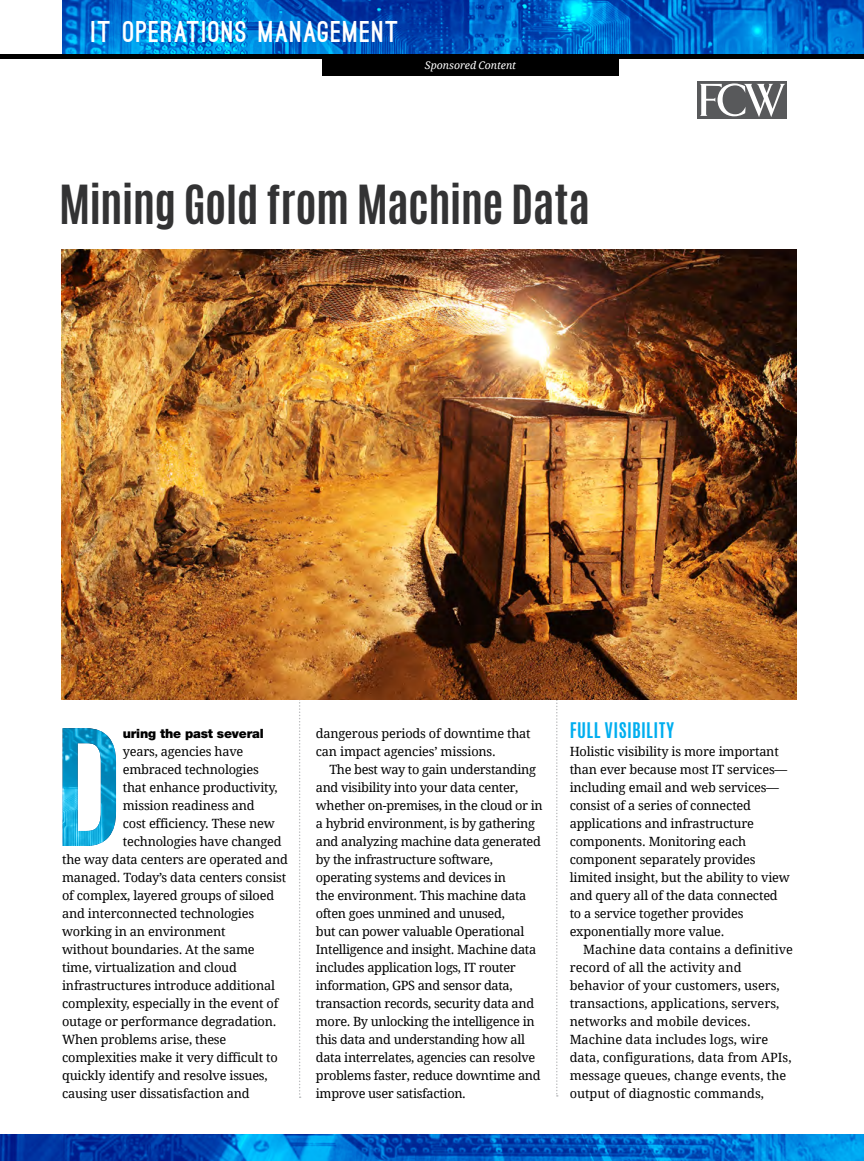
<style>
.page{position:relative;width:864px;height:1161px;background:#fff}
.page>*{position:absolute;margin:0;border:0;box-sizing:border-box;transform-origin:0 0}
._36_Head_Titling{font:700 45px "Antonio";letter-spacing:-.015em;color:#333334}
.t1{font:900 28.5px "Ostrich Sans";letter-spacing:.05em;color:#fff}
.Subhead{font:700 18px "Antonio";letter-spacing:.025em;color:#00aeef}
.Body_Copy_No_Indent{font:12.75px/18px "Droid Serif";letter-spacing:-.015em;color:#000}
.Body_Copy{font:12.75px/18px "Droid Serif";letter-spacing:-.025em;color:#000}
.Body_Copy-2{font:12.75px/18px "Droid Serif";color:#000}
.Body_Copy_No_Indent-2{font:900 12.75px "Helvetica Neue LT Std";letter-spacing:-.015em;color:#000}
.t2{font:italic 10.5px "Droid Serif";color:#fff}
</style>
<div class="page">
<div style="left:698px;top:81px;width:89px;height:37px;background:#58595b"></div>
<svg style="left:700px;top:83px;width:85px;height:34px"></svg>
<svg style="left:299px;top:699px;width:2px;height:399px"></svg>
<svg style="left:556px;top:699px;width:2px;height:398px"></svg>
<img style="left:62px;top:0;width:802px;height:54px">
<hr style="left:0;top:54px;width:864px;height:4px;background:#000">
<div style="left:322px;top:57px;width:297px;height:19px;background:#000"></div>
<img style="left:0;top:1134px;width:864px;height:27px">
<img style="left:62px;top:250px;width:734px;height:449px">
<svg style="left:63px;top:728px;width:53px;height:118px"></svg>
<p class="t1" style="left:91px;top:21px;width:310px">IT OPERATIONS MANAGEMENT</p>
<p class="t2" style="left:425px;top:58px;width:93px">Sponsored Content</p>
<p class="_36_Head_Titling" style="left:59px;top:170px;width:532px">Mining Gold from Machine Data</p>
<p class="Body_Copy_No_Indent-2" style="left:123px;top:726px;width:142px">uring the past several</p>
<p class="Body_Copy_No_Indent" style="left:123px;top:743px;width:122px">years, agencies have</p>
<p class="Body_Copy_No_Indent" style="left:123px;top:761px;width:138px">embraced technologies</p>
<p class="Body_Copy_No_Indent" style="left:123px;top:779px;width:156px">that enhance productivity,</p>
<p class="Body_Copy_No_Indent" style="left:123px;top:797px;width:133px">mission readiness and</p>
<p class="Body_Copy_No_Indent" style="left:123px;top:815px;width:154px">cost efficiency. These new</p>
<p class="Body_Copy_No_Indent" style="left:123px;top:833px;width:160px">technologies have changed</p>
<p class="Body_Copy_No_Indent" style="left:62px;top:851px;width:227px">the way data centers are operated and</p>
<p class="Body_Copy_No_Indent" style="left:62px;top:869px;width:226px">managed. Today’s data centers consist</p>
<p class="Body_Copy_No_Indent" style="left:62px;top:887px;width:214px">of complex, layered groups of siloed</p>
<p class="Body_Copy_No_Indent" style="left:62px;top:905px;width:194px">and interconnected technologies</p>
<p class="Body_Copy_No_Indent" style="left:62px;top:923px;width:165px">working in an environment</p>
<p class="Body_Copy_No_Indent" style="left:62px;top:941px;width:194px">without boundaries. At the same</p>
<p class="Body_Copy_No_Indent" style="left:62px;top:959px;width:176px">time, virtualization and cloud</p>
<p class="Body_Copy_No_Indent" style="left:62px;top:977px;width:215px">infrastructures introduce additional</p>
<p class="Body_Copy_No_Indent" style="left:62px;top:995px;width:218px">complexity, especially in the event of</p>
<p class="Body_Copy_No_Indent" style="left:62px;top:1013px;width:216px">outage or performance degradation.</p>
<p class="Body_Copy_No_Indent" style="left:62px;top:1031px;width:166px">When problems arise, these</p>
<p class="Body_Copy_No_Indent" style="left:62px;top:1049px;width:217px">complexities make it very difficult to</p>
<p class="Body_Copy_No_Indent" style="left:62px;top:1067px;width:207px">quickly identify and resolve issues,</p>
<p class="Body_Copy_No_Indent" style="left:62px;top:1085px;width:189px">causing user dissatisfaction and</p>
<p class="Body_Copy_No_Indent" style="left:316px;top:725px;width:216px">dangerous periods of downtime that can impact agencies’ missions.</p>
<p class="Body_Copy" style="left:316px;top:761px;width:228px;text-indent:14px">The best way to gain understanding and visibility into your data center, whether on-premises, in the cloud or in a hybrid environment, is by gathering and analyzing machine data generated by the infrastructure software, operating systems and devices in<br>the environment. This machine data often goes unmined and unused,<br>but can power valuable Operational Intelligence and insight. Machine data includes application logs, IT router information, GPS and sensor data, transaction records, security data and more. By unlocking the intelligence in this data and understanding how all data interrelates, agencies can resolve problems faster, reduce downtime and improve user satisfaction.</p>
<p class="Subhead" style="left:570px;top:717px;width:106px">FULL VISIBILITY</p>
<p class="Body_Copy_No_Indent" style="left:570px;top:743px;width:222px">Holistic visibility is more important than ever because most IT services— including email and web services— consist of a series of connected applications and infrastructure components. Monitoring each component separately provides limited insight, but the ability to view and query all of the data connected to a service together provides exponentially more value.</p>
<p class="Body_Copy-2" style="left:570px;top:941px;width:225px;text-indent:14px">Machine data contains a definitive record of all the activity and behavior of your customers, users, transactions, applications, servers, networks and mobile devices.<br>Machine data includes logs, wire data, configurations, data from APIs, message queues, change events, the output of diagnostic commands,</p>
</div>
